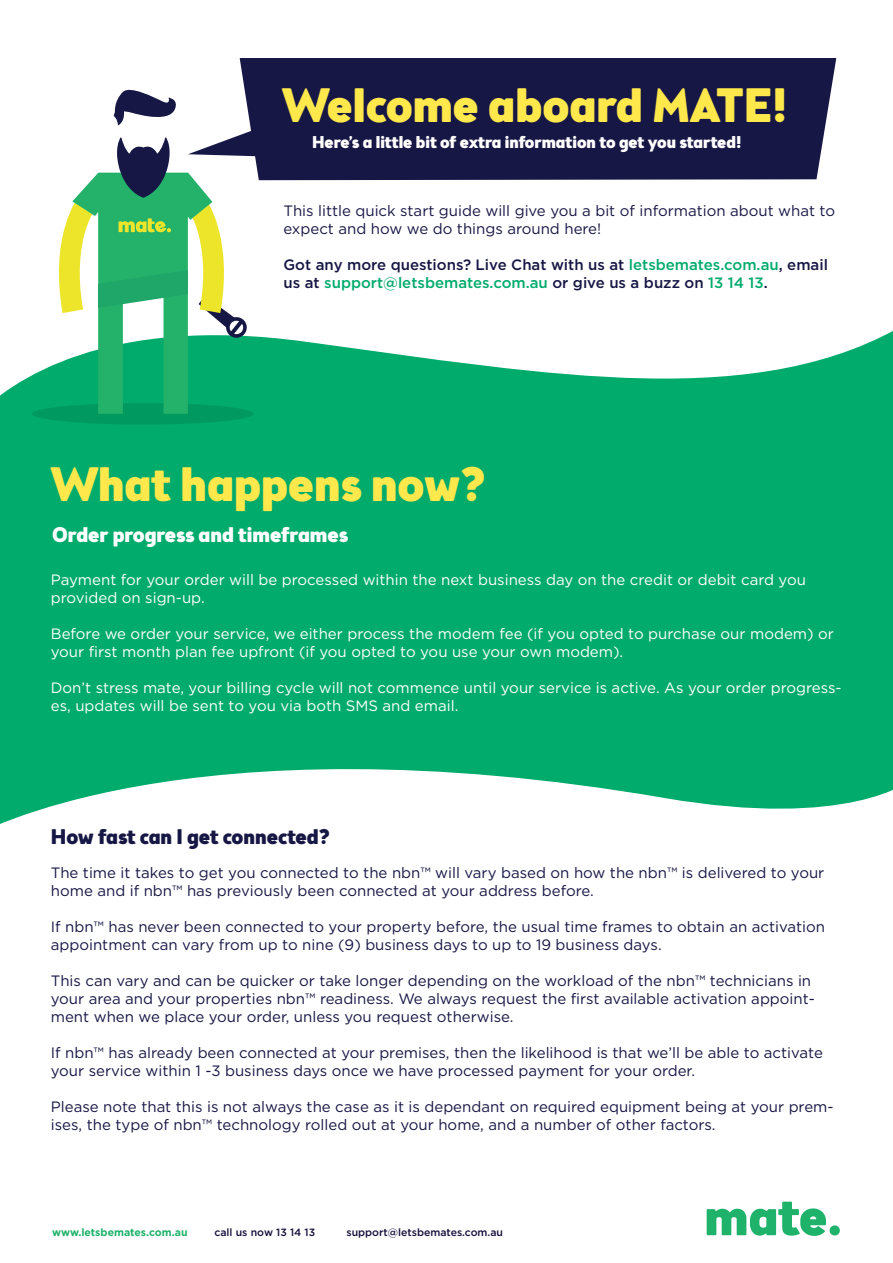
<style>
.page{position:relative;width:893px;height:1263px;background:#fff}
.page>*{position:absolute;margin:0;border:0;box-sizing:border-box;transform-origin:0 0}
.t1{font:900 52.65px "Brooklyn Samuels Five";color:#1eb26a}
.t2{font:900 47.85px "Brooklyn Samuels Five";color:#ffe84c}
.t3{font:900 21px "Brooklyn Samuels Five";color:#fff}
.t4{font:900 21px "Brooklyn Samuels Five";color:#171745}
.t5{font:900 16.95px "Brooklyn Samuels Five";color:#fff}
.t6{font:15px/18px "Gotham";color:#171745}
.t7{font:15px/18px "Gotham";color:#fff}
.t8{font:500 15px/18px "Gotham";color:#171745}
.t9{font:500 10.5px "Gotham";color:#140e3a}
.t10{font:700 10.5px "Gotham";color:#1eb26a}
.s1{color:#00ab6b}
</style>
<div class="page">
<svg style="left:0;top:331px;width:893px;height:493px;background:#21b57e"></svg>
<div style="left:32px;top:403px;width:222px;height:22px;background:#009a60;border-radius:50%"></div>
<div style="left:240px;top:58px;width:596px;height:122px;background:#171745"></div>
<svg style="left:49px;top:85px;width:219px;height:329px"></svg>
<h2 class="t2" style="left:282px;top:77px;width:507px">Welcome aboard MATE!</h2>
<p class="t5" style="left:312px;top:132px;width:431px">Here’s a little bit of extra information to get you started!</p>
<p class="t6" style="left:284px;top:201px;width:553px">This little quick start guide will give you a bit of information about what to expect and how we do things around here!</p>
<p class="t8" style="left:284px;top:255px;width:546px">Got any more questions? Live Chat with us at <span class="s1">letsbemates.com.au</span>, email us at <span class="s1">support@letsbemates.com.au</span> or give us a buzz on <span class="s1">13 14 13</span>.</p>
<h2 class="t2" style="left:51px;top:456px;width:436px">What happens now?</h2>
<h3 class="t3" style="left:52px;top:522px;width:297px">Order progress and timeframes</h3>
<p class="t7" style="left:51px;top:570px;width:757px">Payment for your order will be processed within the next business day on the credit or debit card you provided on sign-up.</p>
<p class="t7" style="left:51px;top:624px;width:785px">Before we order your service, we either process the modem fee (if you opted to purchase our modem) or your first month plan fee upfront (if you opted to you use your own modem).</p>
<p class="t7" style="left:51px;top:678px;width:792px">Don’t stress mate, your billing cycle will not commence until your service is active. As your order progress&shy;es, updates will be sent to you via both SMS and email.</p>
<h3 class="t4" style="left:51px;top:824px;width:280px">How fast can I get connected?</h3>
<p class="t6" style="left:51px;top:864px;width:775px">The time it takes to get you connected to the nbn™ will vary based on how the nbn™ is delivered to your home and if nbn™ has previously been connected at your address before.</p>
<p class="t6" style="left:51px;top:918px;width:776px">If nbn™ has never been connected to your property before, the usual time frames to obtain an activation appointment can vary from up to nine (9) business days to up to 19 business days.</p>
<p class="t6" style="left:51px;top:972px;width:766px">This can vary and can be quicker or take longer depending on the workload of the nbn™ technicians in your area and your properties nbn™ readiness. We always request the first available activation appoint&shy;ment when we place your order, unless you request otherwise.</p>
<p class="t6" style="left:51px;top:1044px;width:774px">If nbn™ has already been connected at your premises, then the likelihood is that we’ll be able to activate your service within 1 -3 business days once we have processed payment for your order.</p>
<p class="t6" style="left:51px;top:1098px;width:784px">Please note that this is not always the case as it is dependant on required equipment being at your prem&shy;ises, the type of nbn™ technology rolled out at your home, and a number of other factors.</p>
<p class="t10" style="left:52px;top:1225px;width:137px">www.letsbemates.com.au</p>
<p class="t9" style="left:214px;top:1225px;width:102px">call us now 13 14 13</p>
<p class="t9" style="left:346px;top:1225px;width:158px">support@letsbemates.com.au</p>
<h1 class="t1" style="left:704px;top:1186px;width:139px">mate.</h1>
</div>
